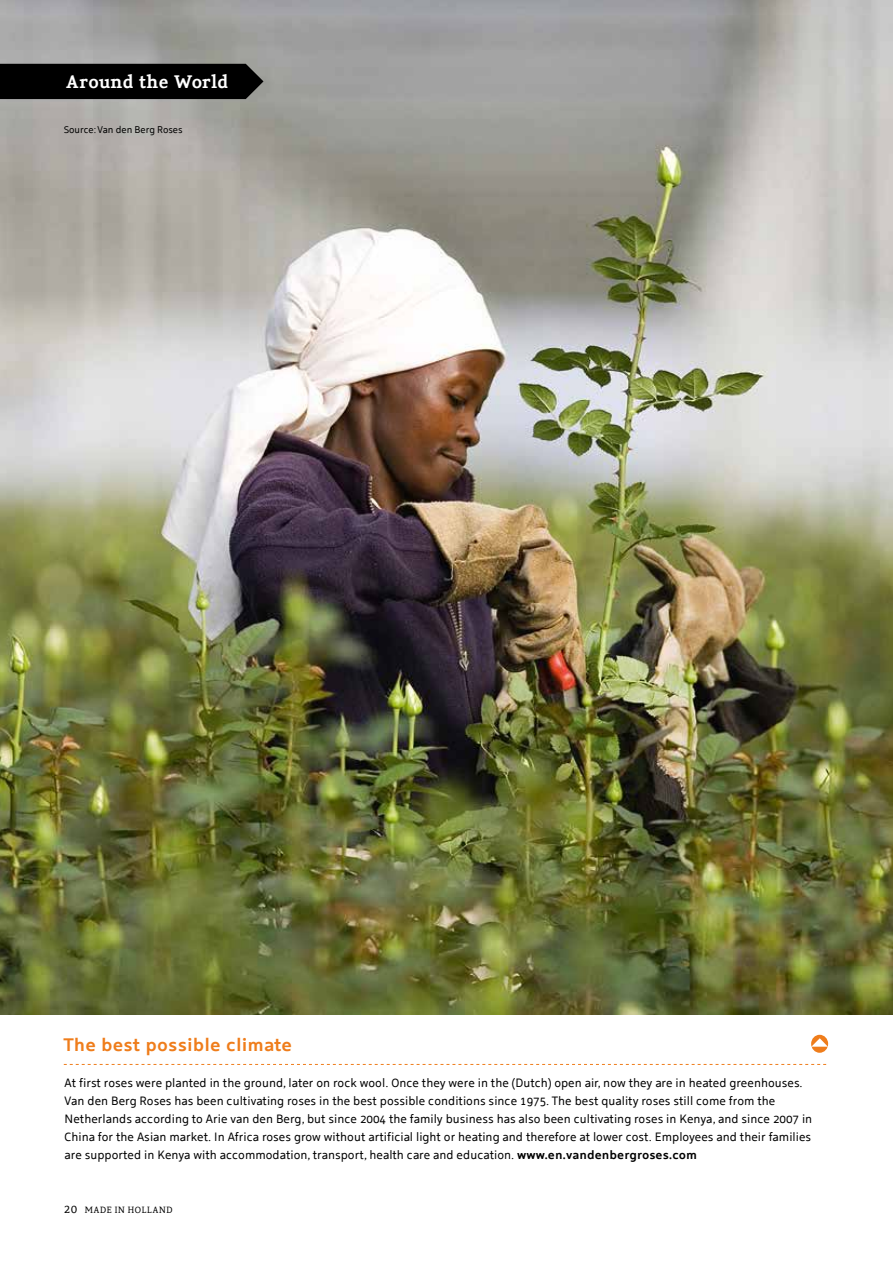
<style>
.page{position:relative;width:893px;height:1263px;background:#fff}
.page>*{position:absolute;margin:0;border:0;box-sizing:border-box;transform-origin:0 0}
.t1{font:700 18px "Holland Sans";color:#ef7d1b}
.t2{font:700 18px "Holland Serif";color:#fff}
.t3{font:12px/18px "Holland Sans";letter-spacing:-.005em;color:#000}
.t4{font:9.75px "Holland Sans";letter-spacing:-.01em;color:#000}
.t5{font:9px "Holland Serif";letter-spacing:.04em;color:#000}
.s1{font-weight:700}
.s2{font-size:12px}
</style>
<div class="page">
<img style="left:0;top:0;width:893px;height:1015px">
<div style="left:811px;top:1035px;width:17px;height:18px;background:#ef7d1b;border-radius:50%"></div>
<svg style="left:811px;top:1038px;width:17px;height:9px"></svg>
<svg style="left:64px;top:1064px;width:762px;height:1px"></svg>
<div style="left:0;top:64px;width:263px;height:35px;background:#000"></div>
<h1 class="t2" style="left:66px;top:66px;width:164px">Around the World</h1>
<p class="t4" style="left:64px;top:122px;width:120px">Source: Van den Berg Roses</p>
<h1 class="t1" style="left:63px;top:1029px;width:230px">The best possible climate</h1>
<p class="t3" style="left:65px;top:1072px;width:749px">At first roses were planted in the ground, later on rock wool. Once they were in the (Dutch) open air, now they are in heated greenhouses.<br>Van den Berg Roses has been cultivating roses in the best possible conditions since 1975. The best quality roses still come from the Netherlands according to Arie van den Berg, but since 2004 the family business has also been cultivating roses in Kenya, and since 2007 in China for the Asian market. In Africa roses grow without artificial light or heating and therefore at lower cost. Employees and their families are supported in Kenya with accommodation, transport, health care and education. <span class="s1">www.en.vandenbergroses.com</span></p>
<p class="t5" style="left:64px;top:1202px;width:110px"><span class="s2">20</span> MADE IN HOLLAND</p>
</div>
